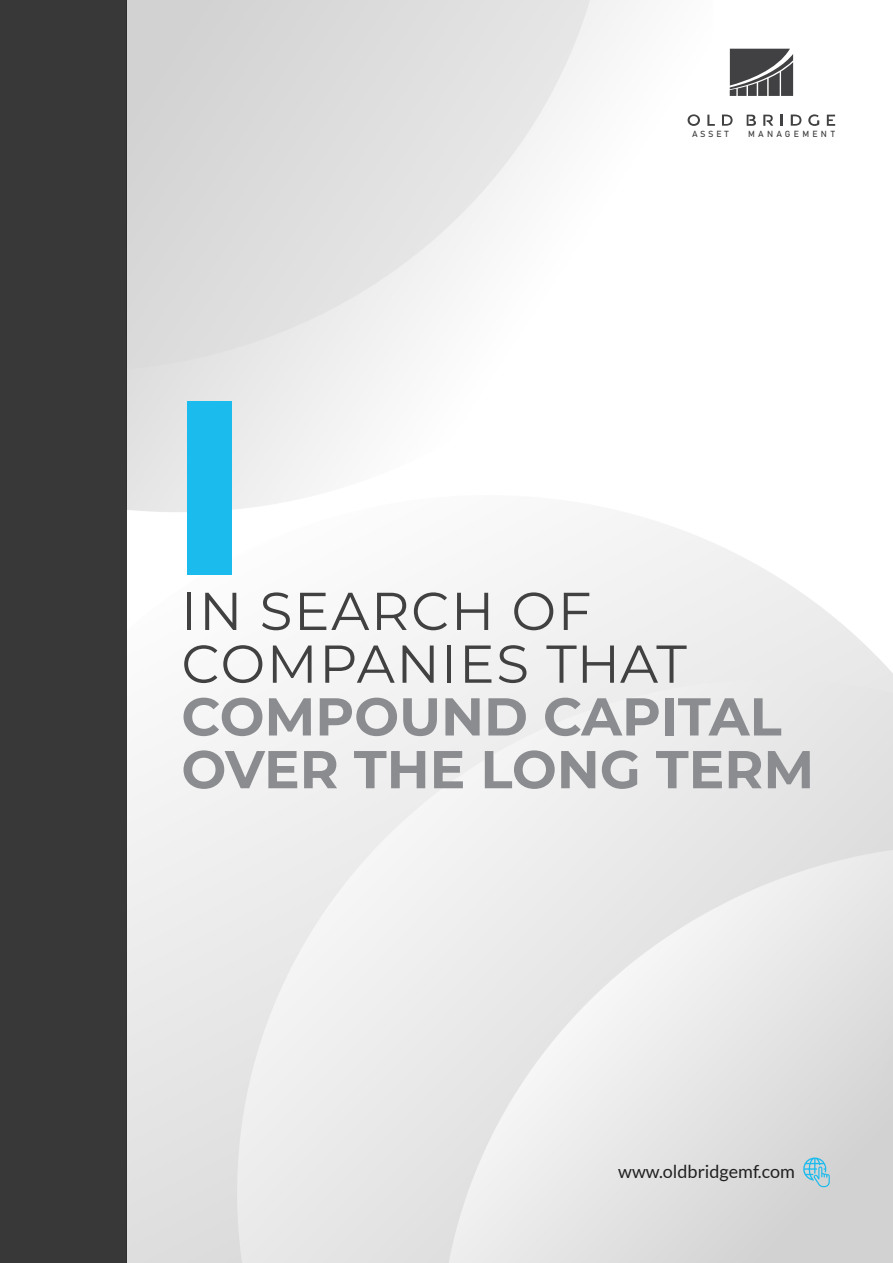
<style>
.page{position:relative;width:893px;height:1263px;background:#fff}
.page>*{position:absolute;margin:0;border:0;box-sizing:border-box;transform-origin:0 0}
.t1{font:700 53.25px/52.8px "Montserrat";color:#8a8c8f}
.t2{font:53.25px/52.8px "Montserrat";letter-spacing:.03em;color:#424142}
.t3{font:18px "Lato";color:#212121}
.t4{font:8.7px "Bahnschrift";letter-spacing:.365em;color:#414042}
</style>
<div class="page">
<img style="left:126px;top:0;width:767px;height:1263px">
<svg style="left:802px;top:1156px;width:28px;height:31px"></svg>
<div style="left:0;top:0;width:126px;height:1263px;background:#383838"></div>
<div style="left:188px;top:401px;width:44px;height:174px;background:#1bbbee"></div>
<svg style="left:747px;top:115px;width:9px;height:11px"></svg>
<svg style="left:763px;top:115px;width:10px;height:11px"></svg>
<svg style="left:781px;top:115px;width:2px;height:11px"></svg>
<svg style="left:791px;top:115px;width:10px;height:11px"></svg>
<svg style="left:808px;top:114px;width:11px;height:12px"></svg>
<svg style="left:827px;top:115px;width:8px;height:11px"></svg>
<svg style="left:688px;top:114px;width:12px;height:12px"></svg>
<svg style="left:707px;top:115px;width:8px;height:11px"></svg>
<svg style="left:722px;top:115px;width:11px;height:11px"></svg>
<svg style="left:730px;top:49px;width:63px;height:47px;background:#5c5c5d"></svg>
<p class="t4" style="left:692px;top:128px;width:38px">ASSET</p>
<p class="t4" style="left:748px;top:128px;width:88px">MANAGEMENT</p>
<p class="t2" style="left:181px;top:583px;width:507px">IN SEARCH OF<br>COMPANIES THAT</p>
<p class="t1" style="left:181px;top:689px;width:634px">COMPOUND CAPITAL<br>OVER THE LONG TERM</p>
<p class="t3" style="left:618px;top:1161px;width:178px">www.oldbridgemf.com</p>
</div>
